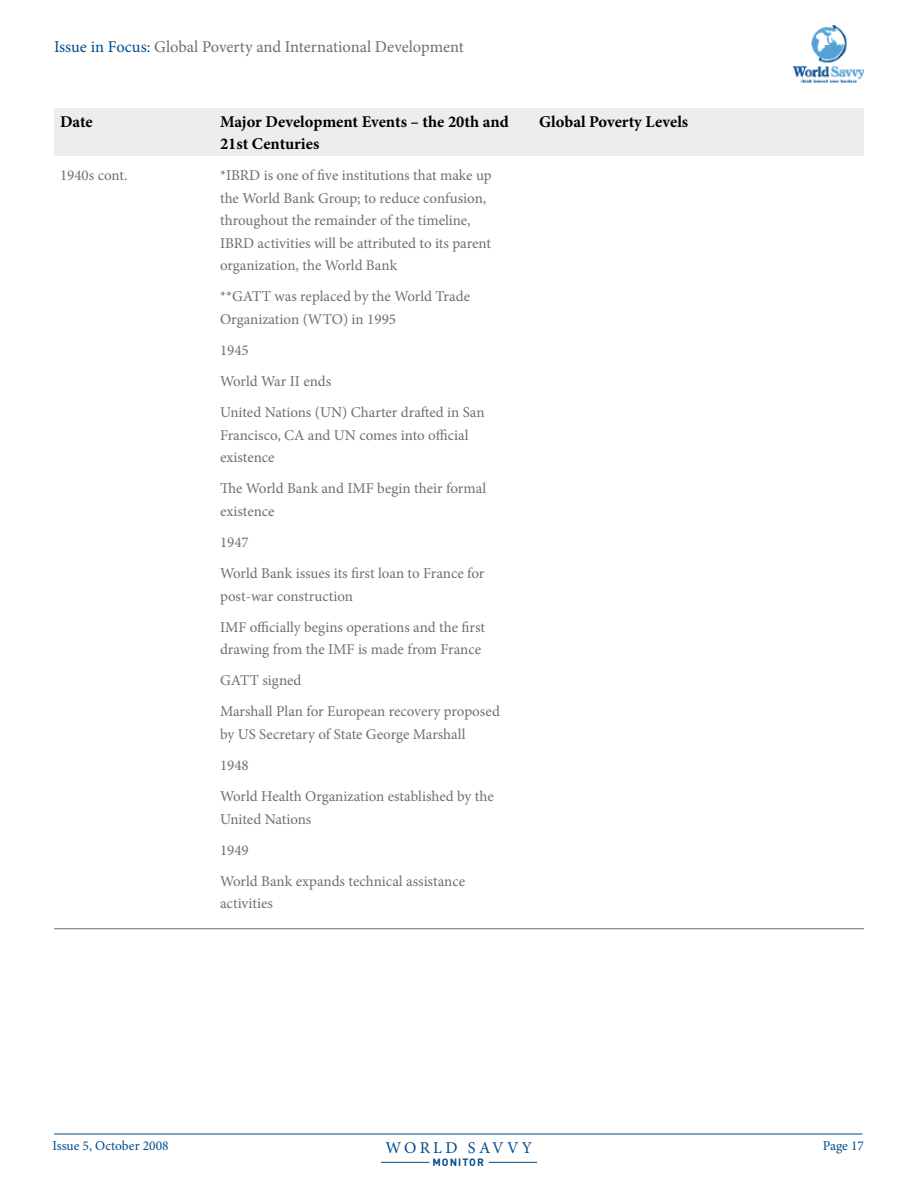
<style>
.page{position:relative;width:918px;height:1188px;background:#fff}
.page>*{position:absolute;margin:0;border:0;box-sizing:border-box;transform-origin:0 0}
.t1{font:700 16.5px/22.5px "Minion Pro";color:#000}
.t2{font:16.5px "Minion Pro";letter-spacing:-.005em;color:#6d6f71}
.t3{font:16.5px "Minion Pro";letter-spacing:.2em;color:#004b8d}
.t4{font:15px/31.2px "Minion Pro";color:#6d6f71}
.t5{font:13.5px "Minion Pro";color:#004b8d}
.t6{font:700 10.5px "DIN Pro";letter-spacing:.1em;color:#004b8d}
.s1{color:#004b8d}
</style>
<div class="page">
<img style="left:793px;top:26px;width:71px;height:56px">
<hr style="left:381px;top:1162px;width:48px;height:1px;background:#004b8d">
<hr style="left:489px;top:1162px;width:48px;height:1px;background:#004b8d">
<hr style="left:54px;top:1134px;width:808px;height:1px;background:#004b8d">
<div style="left:54px;top:108px;width:810px;height:48px;background:#ededee"></div>
<hr style="left:54px;top:928px;width:160px;height:1px;background:#6d6f71">
<hr style="left:214px;top:928px;width:319px;height:1px;background:#6d6f71">
<hr style="left:533px;top:928px;width:331px;height:1px;background:#6d6f71">
<p class="t2" style="left:54px;top:36px;width:411px"><span class="s1">Issue in Focus:</span> Global Poverty and International Development</p>
<p class="t1" style="left:60px;top:110px;width:34px">Date</p>
<p class="t1" style="left:220px;top:110px;width:290px">Major Development Events – the 20th and<br>21st Centuries</p>
<p class="t1" style="left:539px;top:110px;width:151px">Global Poverty Levels</p>
<p class="t4" style="left:60px;top:160px;width:69px">1940s cont.</p>
<p class="t4" style="left:220px;top:164px;width:273px;line-height:22.5px">*IBRD is one of five institutions that make up the World Bank Group; to reduce confusion, throughout the remainder of the timeline, IBRD activities will be attributed to its parent organization, the World Bank</p>
<p class="t4" style="left:220px;top:285px;width:252px;line-height:22.5px">**GATT was replaced by the World Trade<br>Organization (WTO) in 1995</p>
<p class="t4" style="left:220px;top:334px;width:266px">1945<br>World War II ends<br>United Nations (UN) Charter drafted in San</p>
<p class="t4" style="left:220px;top:424px;width:250px;line-height:22.5px">Francisco, CA and UN comes into official existence</p>
<p class="t4" style="left:220px;top:477px;width:268px;line-height:22.5px">The World Bank and IMF begin their formal existence</p>
<p class="t4" style="left:220px;top:527px;width:266px">1947<br>World Bank issues its first loan to France for</p>
<p class="t4" style="left:220px;top:580px;width:267px">post-war construction<br>IMF officially begins operations and the first</p>
<p class="t4" style="left:220px;top:634px;width:281px">drawing from the IMF is made from France<br>GATT signed<br>Marshall Plan for European recovery proposed</p>
<p class="t4" style="left:220px;top:719px;width:275px">by US Secretary of State George Marshall<br>1948<br>World Health Organization established by the</p>
<p class="t4" style="left:220px;top:803px;width:247px">United Nations<br>1949<br>World Bank expands technical assistance</p>
<p class="t4" style="left:220px;top:888px;width:54px">activities</p>
<p class="t5" style="left:52px;top:1137px;width:118px">Issue 5, October 2008</p>
<p class="t3" style="left:386px;top:1136px;width:148px">WORLD SAVVY</p>
<p class="t6" style="left:432px;top:1155px;width:53px">MONITOR</p>
<p class="t5" style="left:823px;top:1137px;width:43px">Page 17</p>
</div>
